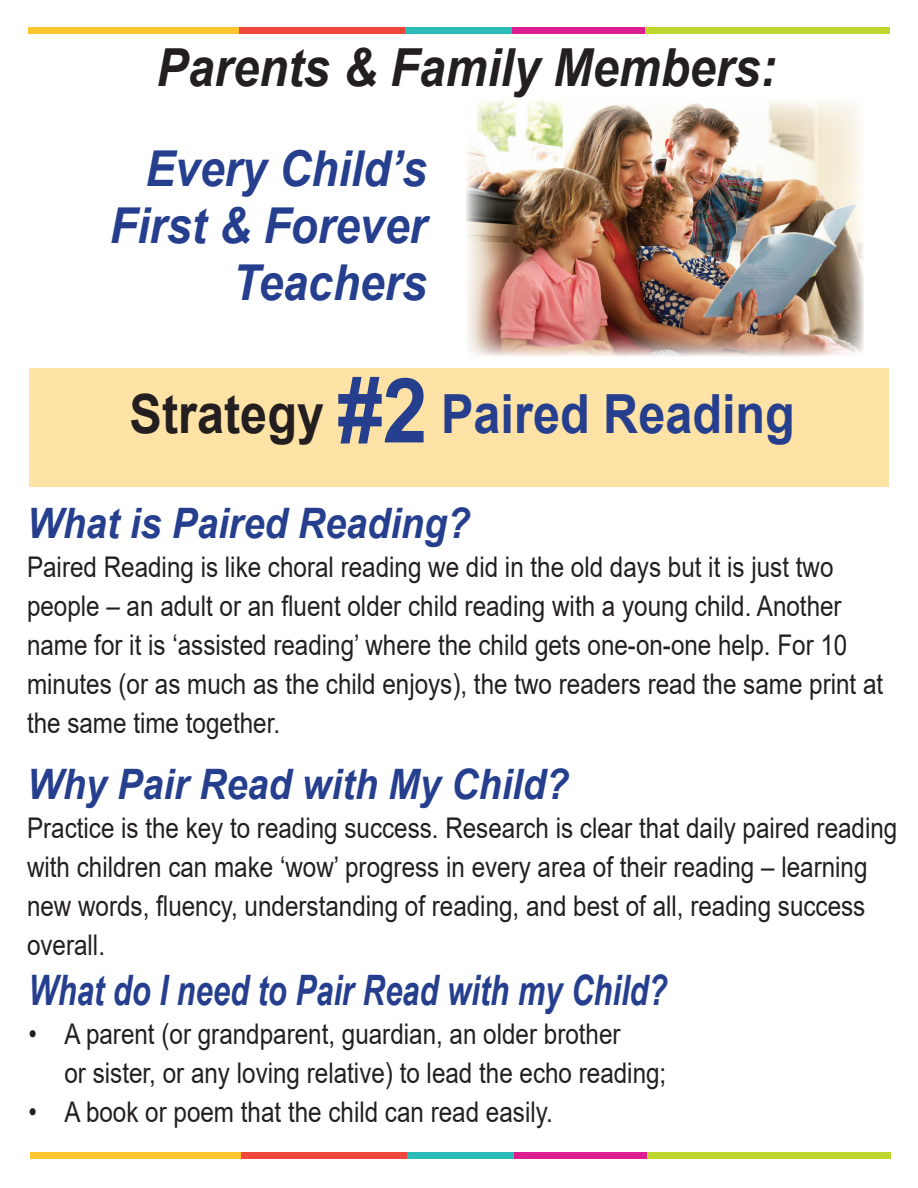
<style>
.page{position:relative;width:918px;height:1188px;background:#fff}
.page>*{position:absolute;margin:0;border:0;box-sizing:border-box;transform-origin:0 0}
.t1{font:700 54px "Arial";color:#253f8e;scale:.9 1}
.t2{font:italic 700 52.5px "Arial";color:#231f20;scale:.9 1}
.t3{font:italic 700 49.5px/57px "Arial";color:#253f8e;text-align:right;scale:.9 1}
.t4{font:italic 700 42px "Arial";color:#253f8e;scale:.9 1}
.t5{font:italic 700 42px "Arial Narrow";color:#253f8e;scale:.9 1}
.t6{font:28.5px/39px "Arial";color:#231f20;scale:.85 1}
.s1{color:#231f20}
.s2{font-size:90px}
</style>
<div class="page">
<div style="left:645px;top:27px;width:244px;height:7px;background:#c1d52f"></div>
<div style="left:239px;top:27px;width:166px;height:7px;background:#ef473c"></div>
<div style="left:29px;top:27px;width:210px;height:7px;background:#fec52e"></div>
<div style="left:405px;top:27px;width:108px;height:7px;background:#2cbcb7"></div>
<div style="left:513px;top:27px;width:132px;height:7px;background:#dc1e90"></div>
<div style="left:646px;top:1152px;width:245px;height:7px;background:#c1d52f"></div>
<div style="left:240px;top:1152px;width:167px;height:7px;background:#ef473c"></div>
<div style="left:30px;top:1152px;width:210px;height:7px;background:#fec52e"></div>
<div style="left:407px;top:1152px;width:107px;height:7px;background:#2cbcb7"></div>
<div style="left:514px;top:1152px;width:132px;height:7px;background:#dc1e90"></div>
<div style="left:29px;top:368px;width:860px;height:119px;background:#ffe2a5"></div>
<img style="left:466px;top:99px;width:398px;height:257px">
<h2 class="t2" style="left:157px;top:32px;width:690px">Parents &amp; Family Members:</h2>
<h3 class="t3" style="left:110px;top:141px;width:354px">Every Child’s<br>First &amp; Forever<br>Teachers</h3>
<h1 class="t1" style="left:130px;top:376px;width:741px"><span class="s1">Strategy</span> <span class="s2">#2</span> Paired Reading</h1>
<h3 class="t4" style="left:27px;top:495px;width:494px">What is Paired Reading?</h3>
<p class="t6" style="left:27px;top:547px;width:1009px">Paired Reading is like choral reading we did in the old days but it is just two people – an adult or an fluent older child reading with a young child. Another name for it is ‘assisted reading’ where the child gets one-on-one help. For 10 minutes (or as much as the child enjoys), the two readers read the same print at the same time together.</p>
<h3 class="t4" style="left:27px;top:756px;width:604px">Why Pair Read with My Child?</h3>
<p class="t6" style="left:27px;top:808px;width:1026px">Practice is the key to reading success. Research is clear that daily paired reading with children can make ‘wow’ progress in every area of their reading – learning new words, fluency, understanding of reading, and best of all, reading success overall.</p>
<h3 class="t5" style="left:28px;top:959px;width:712px">What do I need to Pair Read with my Child?</h3>
<p class="t6" style="left:64px;top:1015px;width:710px;text-indent:-36px">• A parent (or grandparent, guardian, an older brother<br>or sister, or any loving relative) to lead the echo reading;</p>
<p class="t6" style="left:28px;top:1093px;width:618px">• A book or poem that the child can read easily.</p>
</div>
